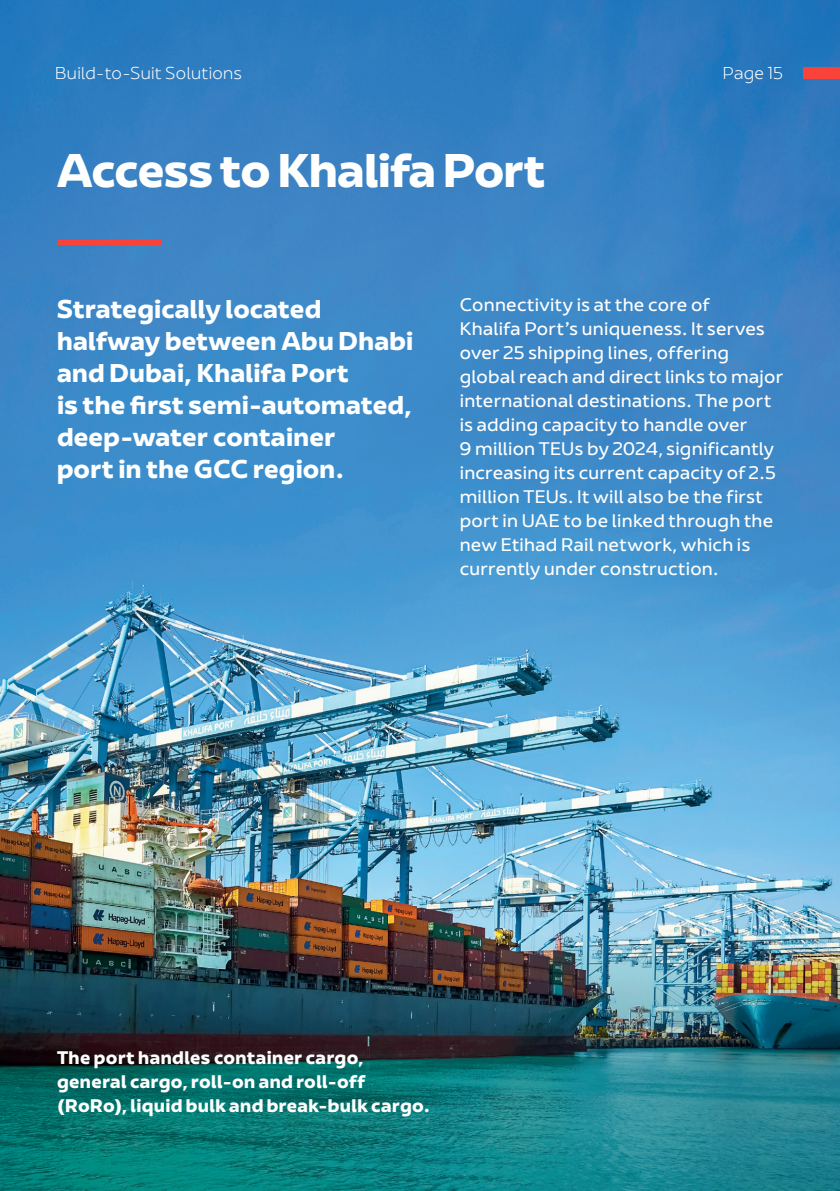
<style>
.page{position:relative;width:840px;height:1191px;background:#fff}
.page>*{position:absolute;margin:0;border:0;box-sizing:border-box;transform-origin:0 0}
.t1{font:700 44px "AD Ports Group";letter-spacing:-.015em;color:#fff}
.t2{font:700 24px/32px "AD Ports Group";letter-spacing:.005em;color:#fff}
.t3{font:17px/24px "AD Ports Group";letter-spacing:.015em;color:#fff}
.t4{font:700 17px/24px "AD Ports Group";letter-spacing:.02em;color:#fff}
.t5{font:300 16px "AD Ports Group";letter-spacing:.02em;color:#fff}
</style>
<div class="page">
<img style="left:0;top:0;width:839px;height:711px">
<img style="left:0;top:711px;width:839px;height:480px">
<hr style="left:57px;top:240px;width:104px;height:4px;background:#f9423a">
<div style="left:802px;top:67px;width:37px;height:11px;background:#f9423a"></div>
<p class="t5" style="left:55px;top:61px;width:188px">Build-to-Suit Solutions</p>
<p class="t5" style="left:722px;top:61px;width:62px">Page 15</p>
<p class="t1" style="left:57px;top:134px;width:490px">Access to Khalifa Port</p>
<p class="t2" style="left:57px;top:294px;width:358px">Strategically located halfway between Abu Dhabi and Dubai, Khalifa Port<br>is the first semi-automated, deep-water container<br>port in the GCC region.</p>
<p class="t3" style="left:459px;top:293px;width:325px">Connectivity is at the core of<br>Khalifa Port’s uniqueness. It serves over 25 shipping lines, offering global reach and direct links to major international destinations. The port is adding capacity to handle over<br>9 million TEUs by 2024, significantly increasing its current capacity of 2.5 million TEUs. It will also be the first port in UAE to be linked through the new Etihad Rail network, which is currently under construction.</p>
<p class="t4" style="left:57px;top:1045px;width:374px">The port handles container cargo, general cargo, roll-on and roll-off (RoRo), liquid bulk and break-bulk cargo.</p>
</div>
